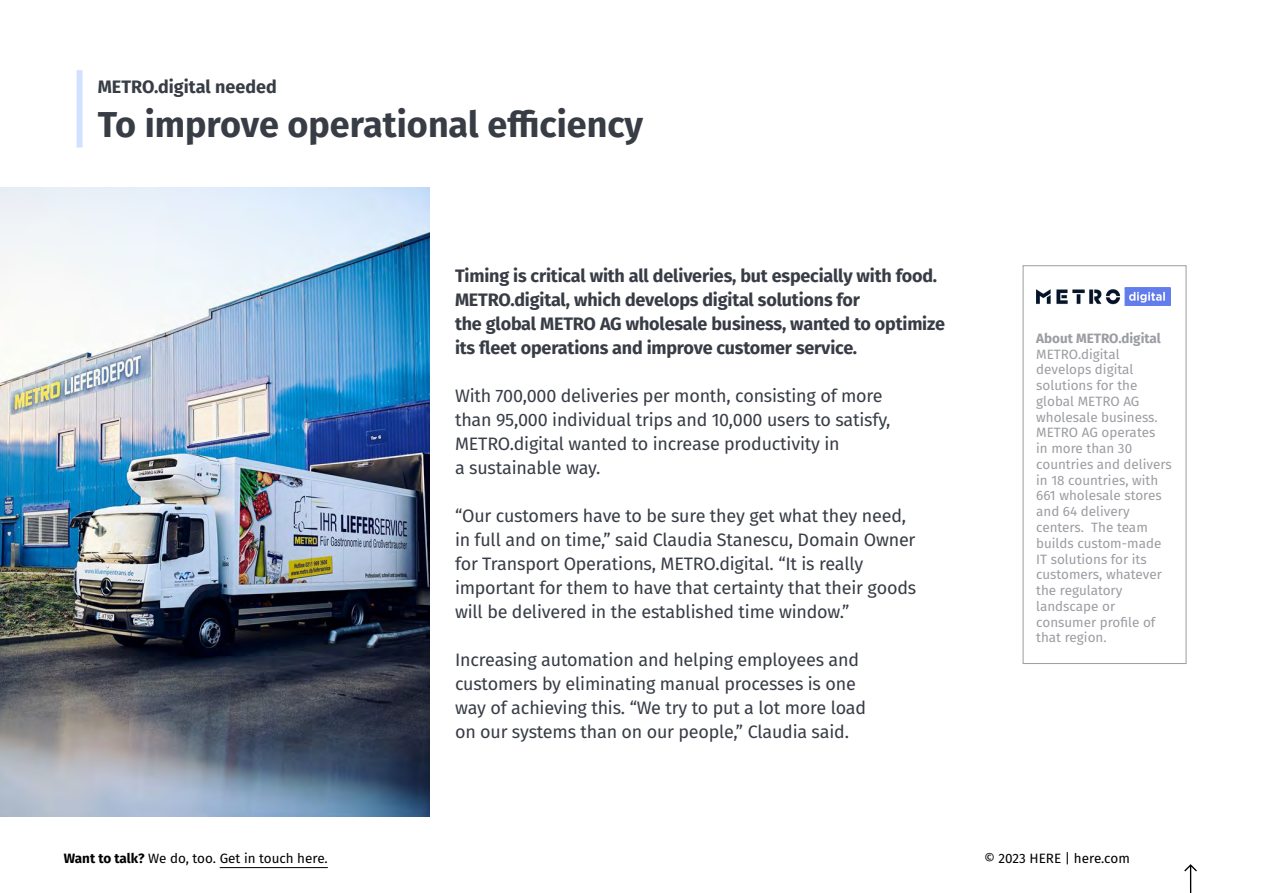
<style>
.page{position:relative;width:1263px;height:893px;background:#fff}
.page>*{position:absolute;margin:0;border:0;box-sizing:border-box;transform-origin:0 0}
.t1{font:700 36px "Fira GO";color:#383c45}
.t2{font:18px/24px "Fira GO";letter-spacing:-.01em;color:#383c45}
.t3{font:700 18px/24px "Fira GO";letter-spacing:-.01em;color:#383c45}
.t4{font:13.5px/15.8px "Fira GO";color:#9b9da2}
.t5{font:13.5px "Fira GO";color:#000}
.t6{font:700 13.5px "Fira GO";color:#9b9da2}
.s1{font-weight:700}
</style>
<div class="page">
<div style="left:77px;top:70px;width:6px;height:78px;background:#d2e1ff"></div>
<img style="left:0;top:187px;width:429px;height:629px">
<img style="left:1036px;top:287px;width:134px;height:18px">
<div style="left:1023px;top:265px;width:163px;height:399px;border:1px solid #9b9da2"></div>
<hr style="left:220px;top:867px;width:108px;height:1px;background:#000">
<svg style="left:1184px;top:864px;width:13px;height:29px"></svg>
<p class="t3" style="left:98px;top:75px;width:180px">METRO.digital needed</p>
<h1 class="t1" style="left:98px;top:103px;width:547px">To improve operational efficiency</h1>
<p class="t3" style="left:455px;top:264px;width:491px">Timing is critical with all deliveries, but especially with food.<br>METRO.digital, which develops digital solutions for<br>the global METRO AG wholesale business, wanted to optimize its fleet operations and improve customer service.</p>
<p class="t2" style="left:455px;top:384px;width:437px">With 700,000 deliveries per month, consisting of more than 95,000 individual trips and 10,000 users to satisfy, METRO.digital wanted to increase productivity in<br>a sustainable way.</p>
<p class="t2" style="left:455px;top:504px;width:463px">“Our customers have to be sure they get what they need, in full and on time,” said Claudia Stanescu, Domain Owner for Transport Operations, METRO.digital. “It is really important for them to have that certainty that their goods will be delivered in the established time window.”</p>
<p class="t2" style="left:455px;top:648px;width:413px">Increasing automation and helping employees and customers by eliminating manual processes is one way of achieving this. “We try to put a lot more load on our systems than on our people,” Claudia said.</p>
<p class="t6" style="left:1036px;top:330px;width:126px">About METRO.digital</p>
<p class="t4" style="left:1036px;top:346px;width:137px">METRO.digital develops digital solutions for the global METRO AG wholesale business.<br>METRO AG operates<br>in more than 30 countries and delivers in 18 countries, with<br>661 wholesale stores and 64 delivery centers. The team builds custom-made<br>IT solutions for its customers, whatever the regulatory landscape or consumer profile of that region.</p>
<p class="t5" style="left:64px;top:850px;width:266px"><span class="s1">Want to talk?</span> We do, too. Get in touch here.</p>
<p class="t5" style="left:984px;top:850px;width:147px">© 2023 HERE | here.com</p>
</div>
